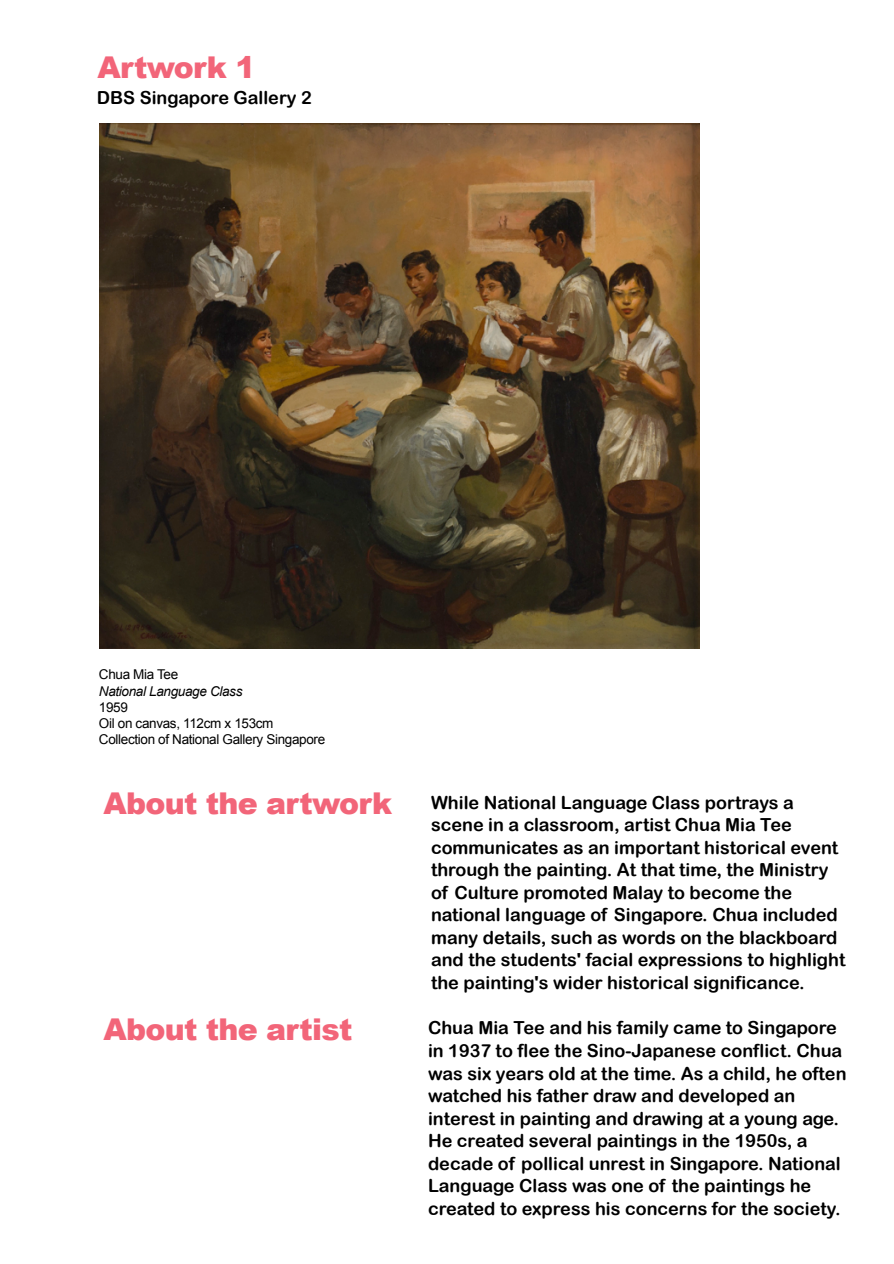
<style>
.page{position:relative;width:894px;height:1264px;background:#fff}
.page>*{position:absolute;margin:0;border:0;box-sizing:border-box;transform-origin:0 0}
.t1{font:900 30px "Arial";letter-spacing:-.025em;color:#f26579}
.t2{font:18px/22.5px "Arial Rounded MT Bold";color:#000}
.t3{font:13.5px/16.2px "Arial";letter-spacing:-.025em;color:#000}
.t4{font:italic 13.5px "Arial";letter-spacing:-.025em;color:#000}
</style>
<div class="page">
<img style="left:100px;top:123px;width:598px;height:525px">
<h1 class="t1" style="left:98px;top:45px;width:159px">Artwork 1</h1>
<p class="t2" style="left:97px;top:86px;width:216px">DBS Singapore Gallery 2</p>
<p class="t3" style="left:99px;top:666px;width:81px">Chua Mia Tee</p>
<p class="t4" style="left:99px;top:683px;width:145px">National Language Class</p>
<p class="t3" style="left:99px;top:699px;width:228px">1959<br>Oil on canvas, 112cm x 153cm<br>Collection of National Gallery Singapore</p>
<h1 class="t1" style="left:103px;top:781px;width:290px">About the artwork</h1>
<p class="t2" style="left:431px;top:791px;width:416px">While National Language Class portrays a scene in a classroom, artist Chua Mia Tee communicates as an important historical event through the painting. At that time, the Ministry of Culture promoted Malay to become the national language of Singapore. Chua included many details, such as words on the blackboard and the students' facial expressions to highlight the painting's wider historical significance.</p>
<h1 class="t1" style="left:103px;top:1006px;width:250px">About the artist</h1>
<p class="t2" style="left:428px;top:1016px;width:420px">Chua Mia Tee and his family came to Singapore in 1937 to flee the Sino-Japanese conflict. Chua was six years old at the time. As a child, he often watched his father draw and developed an interest in painting and drawing at a young age.<br>He created several paintings in the 1950s, a decade of pollical unrest in Singapore. National Language Class was one of the paintings he created to express his concerns for the society.</p>
</div>
